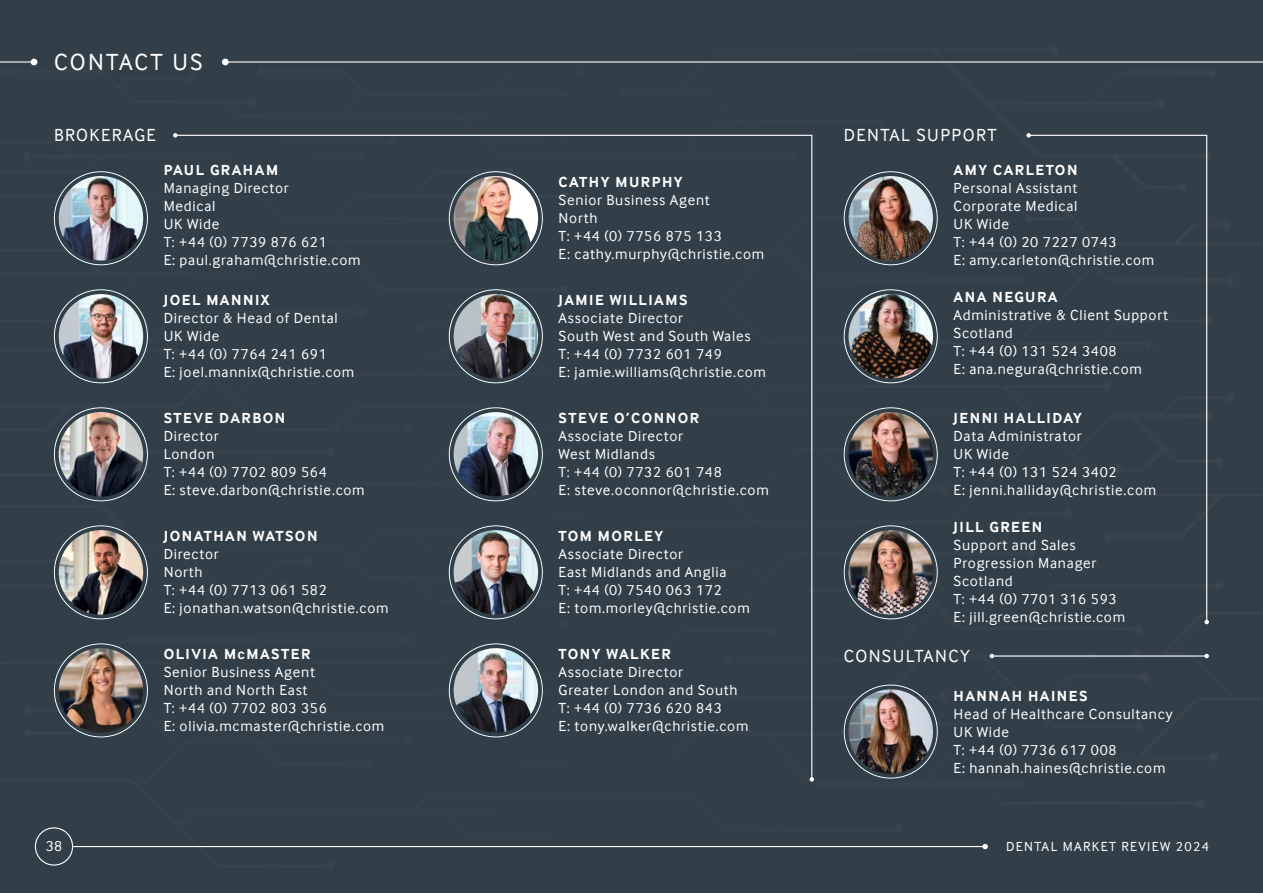
<style>
.page{position:relative;width:1263px;height:893px;background:#323f49}
.page>*{position:absolute;margin:0;border:0;box-sizing:border-box;transform-origin:0 0}
.t1{font:24px "Inter Face";letter-spacing:.1em;color:#fff}
.t2{font:18px "Inter Face";letter-spacing:.08em;color:#fff}
.t3{font:15px/18px "Inter Face";letter-spacing:.05em;color:#fff}
.t4{font:700 15px "Inter Face";letter-spacing:.1em;color:#fff}
.t5{font:13.5px "Inter Face";letter-spacing:.1em;color:#fff}
</style>
<div class="page">
<hr style="left:73px;top:846px;width:912px;height:1px;background:#fff">
<svg style="left:982px;top:844px;width:6px;height:5px"></svg>
<div style="left:35px;top:827px;width:38px;height:39px;border:1px solid #fff;border-radius:50%"></div>
<hr style="left:992px;top:655px;width:215px;height:2px;background:#fff">
<svg style="left:1204px;top:654px;width:5px;height:4px"></svg>
<svg style="left:990px;top:654px;width:4px;height:4px"></svg>
<img style="left:848px;top:689px;width:85px;height:85px;border-radius:42px">
<hr style="left:225px;top:61px;width:1038px;height:2px;background:#fff">
<div style="left:222px;top:59px;width:7px;height:6px;background:#fff;border-radius:50%"></div>
<hr style="left:0;top:61px;width:34px;height:2px;background:#fff">
<svg style="left:31px;top:59px;width:6px;height:6px"></svg>
<div style="left:174px;top:134px;width:639px;height:646px;background:#323f49"></div>
<svg style="left:809px;top:777px;width:5px;height:5px"></svg>
<svg style="left:173px;top:133px;width:5px;height:5px"></svg>
<div style="left:1027px;top:134px;width:181px;height:489px;background:#323f49"></div>
<svg style="left:1204px;top:620px;width:5px;height:4px"></svg>
<svg style="left:1026px;top:133px;width:5px;height:5px"></svg>
<img style="left:59px;top:176px;width:84px;height:85px;border-radius:42px">
<img style="left:454px;top:176px;width:84px;height:85px;border-radius:42px">
<img style="left:848px;top:176px;width:85px;height:85px;border-radius:42px">
<img style="left:59px;top:294px;width:84px;height:85px;border-radius:42px">
<img style="left:454px;top:294px;width:84px;height:85px;border-radius:42px">
<img style="left:848px;top:294px;width:85px;height:85px;border-radius:42px">
<img style="left:59px;top:412px;width:84px;height:85px;border-radius:42px">
<img style="left:454px;top:412px;width:84px;height:85px;border-radius:42px">
<img style="left:848px;top:412px;width:85px;height:85px;border-radius:42px">
<img style="left:59px;top:530px;width:84px;height:85px;border-radius:42px">
<img style="left:454px;top:530px;width:84px;height:85px;border-radius:42px">
<img style="left:59px;top:648px;width:84px;height:85px;border-radius:42px">
<img style="left:454px;top:648px;width:84px;height:85px;border-radius:42px">
<img style="left:848px;top:530px;width:85px;height:85px;border-radius:42px">
<p class="t1" style="left:54px;top:48px;width:150px">CONTACT US</p>
<p class="t2" style="left:54px;top:125px;width:103px">BROKERAGE</p>
<p class="t2" style="left:844px;top:125px;width:154px">DENTAL SUPPORT</p>
<p class="t4" style="left:164px;top:161px;width:116px">PAUL GRAHAM</p>
<p class="t3" style="left:164px;top:179px;width:127px">Managing Director<br>Medical</p>
<p class="t3" style="left:164px;top:215px;width:57px">UK Wide</p>
<p class="t3" style="left:164px;top:233px;width:165px">T: +44 (0) 7739 876 621</p>
<p class="t3" style="left:164px;top:251px;width:198px">E: paul.graham@christie.com</p>
<p class="t4" style="left:953px;top:161px;width:125px">AMY CARLETON</p>
<p class="t3" style="left:953px;top:179px;width:125px;text-align:justify">Personal Assistant Corporate Medical UK Wide</p>
<p class="t3" style="left:953px;top:233px;width:165px">T: +44 (0) 20 7227 0743</p>
<p class="t3" style="left:953px;top:251px;width:202px">E: amy.carleton@christie.com</p>
<p class="t4" style="left:559px;top:174px;width:126px">CATHY MURPHY</p>
<p class="t3" style="left:559px;top:191px;width:153px">Senior Business Agent<br>North</p>
<p class="t3" style="left:559px;top:227px;width:165px">T: +44 (0) 7756 875 133</p>
<p class="t3" style="left:559px;top:245px;width:207px">E: cathy.murphy@christie.com</p>
<p class="t4" style="left:164px;top:292px;width:107px">JOEL MANNIX</p>
<p class="t3" style="left:164px;top:309px;width:175px">Director &amp; Head of Dental</p>
<p class="t3" style="left:164px;top:327px;width:57px">UK Wide</p>
<p class="t3" style="left:164px;top:345px;width:165px">T: +44 (0) 7764 241 691</p>
<p class="t3" style="left:164px;top:363px;width:192px">E: joel.mannix@christie.com</p>
<p class="t4" style="left:164px;top:410px;width:123px">STEVE DARBON</p>
<p class="t3" style="left:164px;top:427px;width:56px">Director<br>London</p>
<p class="t3" style="left:164px;top:463px;width:165px">T: +44 (0) 7702 809 564</p>
<p class="t3" style="left:164px;top:481px;width:202px">E: steve.darbon@christie.com</p>
<p class="t4" style="left:164px;top:528px;width:155px">JONATHAN WATSON</p>
<p class="t3" style="left:164px;top:545px;width:56px">Director<br>North</p>
<p class="t3" style="left:164px;top:581px;width:165px">T: +44 (0) 7713 061 582</p>
<p class="t3" style="left:164px;top:599px;width:226px">E: jonathan.watson@christie.com</p>
<p class="t4" style="left:164px;top:646px;width:148px">OLIVIA McMASTER</p>
<p class="t3" style="left:164px;top:663px;width:153px">Senior Business Agent<br>North and North East</p>
<p class="t3" style="left:164px;top:699px;width:165px">T: +44 (0) 7702 803 356</p>
<p class="t3" style="left:164px;top:717px;width:222px">E: olivia.mcmaster@christie.com</p>
<p class="t4" style="left:559px;top:292px;width:130px">JAMIE WILLIAMS</p>
<p class="t3" style="left:559px;top:309px;width:193px">Associate Director<br>South West and South Wales</p>
<p class="t3" style="left:559px;top:345px;width:165px">T: +44 (0) 7732 601 749</p>
<p class="t3" style="left:559px;top:363px;width:209px">E: jamie.williams@christie.com</p>
<p class="t4" style="left:559px;top:410px;width:142px">STEVE O’CONNOR</p>
<p class="t3" style="left:559px;top:427px;width:126px">Associate Director<br>West Midlands</p>
<p class="t3" style="left:559px;top:463px;width:165px">T: +44 (0) 7732 601 748</p>
<p class="t3" style="left:559px;top:481px;width:212px">E: steve.oconnor@christie.com</p>
<p class="t4" style="left:559px;top:528px;width:106px">TOM MORLEY</p>
<p class="t3" style="left:559px;top:545px;width:169px">Associate Director<br>East Midlands and Anglia</p>
<p class="t3" style="left:559px;top:581px;width:165px">T: +44 (0) 7540 063 172</p>
<p class="t3" style="left:559px;top:599px;width:193px">E: tom.morley@christie.com</p>
<p class="t4" style="left:559px;top:646px;width:114px">TONY WALKER</p>
<p class="t3" style="left:559px;top:663px;width:181px">Associate Director<br>Greater London and South</p>
<p class="t3" style="left:559px;top:699px;width:165px">T: +44 (0) 7736 620 843</p>
<p class="t3" style="left:559px;top:717px;width:191px">E: tony.walker@christie.com</p>
<p class="t4" style="left:953px;top:288px;width:106px">ANA NEGURA</p>
<p class="t3" style="left:953px;top:306px;width:216px">Administrative &amp; Client Support<br>Scotland</p>
<p class="t3" style="left:953px;top:342px;width:165px">T: +44 (0) 131 524 3408</p>
<p class="t3" style="left:953px;top:360px;width:190px">E: ana.negura@christie.com</p>
<p class="t4" style="left:953px;top:410px;width:130px">JENNI HALLIDAY</p>
<p class="t3" style="left:953px;top:427px;width:130px">Data Administrator<br>UK Wide</p>
<p class="t3" style="left:953px;top:463px;width:165px">T: +44 (0) 131 524 3402</p>
<p class="t3" style="left:953px;top:481px;width:204px">E: jenni.halliday@christie.com</p>
<p class="t4" style="left:953px;top:519px;width:90px">JILL GREEN</p>
<p class="t3" style="left:953px;top:536px;width:144px">Support and Sales<br>Progression Manager<br>Scotland</p>
<p class="t3" style="left:953px;top:590px;width:165px">T: +44 (0) 7701 316 593</p>
<p class="t3" style="left:953px;top:608px;width:173px">E: jill.green@christie.com</p>
<p class="t2" style="left:844px;top:646px;width:128px">CONSULTANCY</p>
<p class="t4" style="left:953px;top:687px;width:135px">HANNAH HAINES</p>
<p class="t3" style="left:953px;top:704px;width:220px">Head of Healthcare Consultancy</p>
<p class="t3" style="left:953px;top:722px;width:57px">UK Wide</p>
<p class="t3" style="left:953px;top:740px;width:165px">T: +44 (0) 7736 617 008</p>
<p class="t3" style="left:953px;top:758px;width:213px">E: hannah.haines@christie.com</p>
<p class="t3" style="left:46px;top:837px;width:18px">38</p>
<p class="t5" style="left:1006px;top:839px;width:204px">DENTAL MARKET REVIEW 2024</p>
</div>
